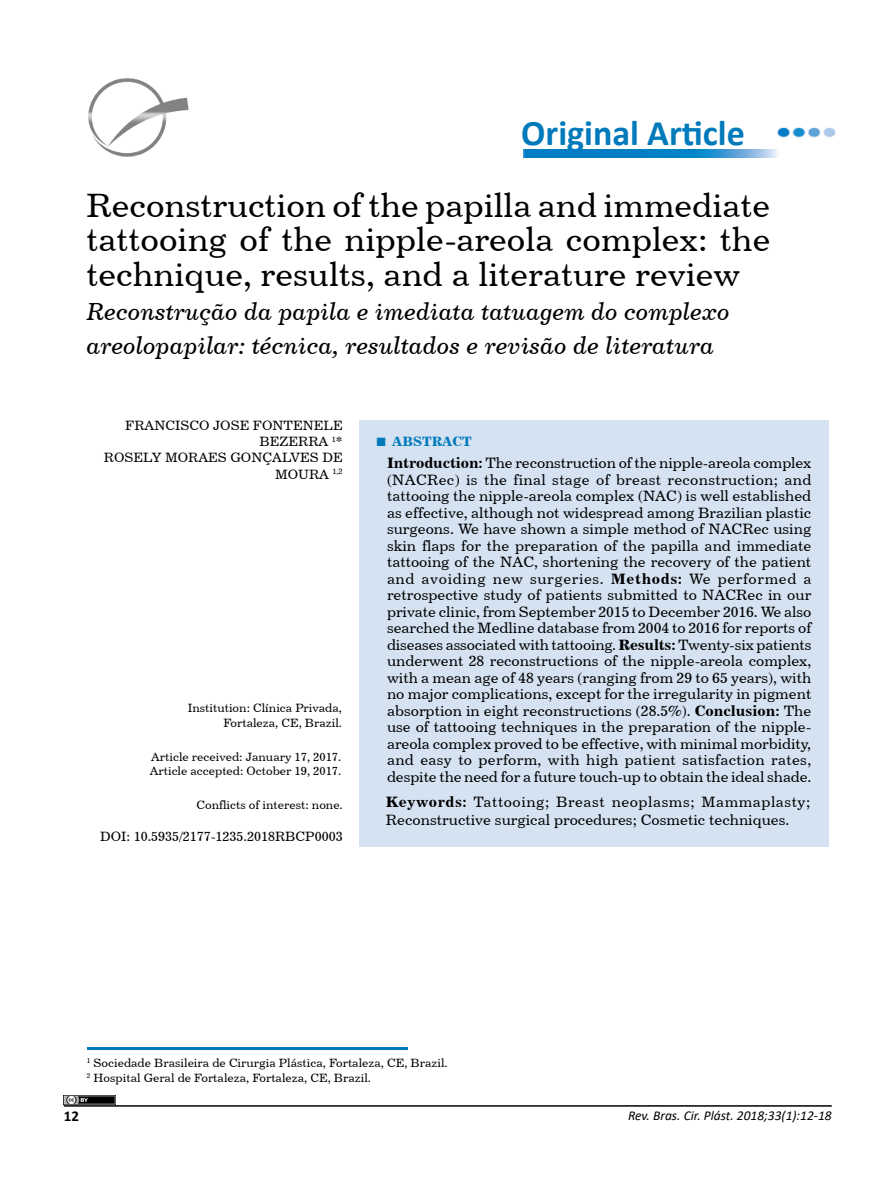
<style>
.page{position:relative;width:893px;height:1191px;background:#fff}
.page>*{position:absolute;margin:0;border:0;box-sizing:border-box;transform-origin:0 0}
.t1{font:700 36px "Calibri";color:#007abb}
.t2{font:33.75px/34.5px "Century 731 BT Roman A";color:#000;text-align:justify}
.t3{font:24.75px/34.5px "Century 731 BT Italic A";color:#000}
.t4{font:15px/16.5px "Century 731 BT Roman A";color:#000;text-align:justify}
.t5{font:700 15px "Calibri";color:#000}
.t6{font:13.5px/16.2px "Century 731 BT Roman A";color:#000;text-align:right}
.t7{font:italic 13.5px "Calibri";color:#000}
.t8{font:13.5px "Century 731 BT Bold A";color:#007abb}
.t9{font:12px/14.4px "Century 731 BT Roman A";color:#000}
.s1{font-family:"Times New Roman";font-weight:700;font-size:18px}
.s2{font-family:"Century 731 BT Bold A"}
</style>
<div class="page">
<hr style="left:64px;top:1105px;width:768px;height:1px;background:#000">
<img style="left:88px;top:78px;width:101px;height:79px">
<hr style="left:87px;top:1047px;width:320px;height:2px;background:#007abb">
<img style="left:777px;top:127px;width:59px;height:11px">
<img style="left:524px;top:150px;width:254px;height:7px">
<div style="left:359px;top:420px;width:470px;height:426px;background:#d4e2f1"></div>
<img style="left:64px;top:1095px;width:51px;height:9px">
<h1 class="t1" style="left:521px;top:108px;width:225px">Original Article</h1>
<h2 class="t2" style="left:86px;top:187px;width:685px">Reconstruction of the papilla and immediate tattooing of the nipple-areola complex: the technique, results, and a literature review</h2>
<h3 class="t3" style="left:87px;top:293px;width:645px">Reconstrução da papila e imediata tatuagem do complexo areolopapilar: técnica, resultados e revisão de literatura</h3>
<p class="t6" style="left:104px;top:417px;width:240px">FRANCISCO JOSE FONTENELE<br>BEZERRA <sup>1</sup>*<br>ROSELY MORAES GONÇALVES DE<br>MOURA <sup>1,2</sup></p>
<p class="t9" style="left:188px;top:701px;width:156px;text-align:right">Institution: Clínica Privada,<br>Fortaleza, CE, Brazil.</p>
<p class="t9" style="left:150px;top:749px;width:193px">Article received: January 17, 2017.<br>Article accepted: October 19, 2017.</p>
<p class="t9" style="left:196px;top:798px;width:148px">Conflicts of interest: none.</p>
<p class="t6" style="left:100px;top:827px;width:244px">DOI: 10.5935/2177-1235.2018RBCP0003</p>
<p class="t8" style="left:376px;top:432px;width:98px"><span class="s1">■</span> ABSTRACT</p>
<p class="t4" style="left:387px;top:454px;width:426px"><span class="s2">Introduction:</span> The reconstruction of the nipple-areola complex (NACRec) is the final stage of breast reconstruction; and tattooing the nipple-areola complex (NAC) is well established as effective, although not widespread among Brazilian plastic surgeons. We have shown a simple method of NACRec using skin flaps for the preparation of the papilla and immediate tattooing of the NAC, shortening the recovery of the patient and avoiding new surgeries. <span class="s2">Methods:</span> We performed a retrospective study of patients submitted to NACRec in our private clinic, from September 2015 to December 2016. We also searched the Medline database from 2004 to 2016 for reports of diseases associated with tattooing. <span class="s2">Results:</span> Twenty-six patients underwent 28 reconstructions of the nipple-areola complex, with a mean age of 48 years (ranging from 29 to 65 years), with no major complications, except for the irregularity in pigment absorption in eight reconstructions (28.5%). <span class="s2">Conclusion:</span> The use of tattooing techniques in the preparation of the nipple&shy;areola complex proved to be effective, with minimal morbidity, and easy to perform, with high patient satisfaction rates, despite the need for a future touch-up to obtain the ideal shade.</p>
<p class="t4" style="left:386px;top:792px;width:426px;line-height:18px"><span class="s2">Keywords:</span> Tattooing; Breast neoplasms; Mammaplasty;<br>Reconstructive surgical procedures; Cosmetic techniques.</p>
<p class="t9" style="left:87px;top:1055px;width:362px;line-height:15px"><sup>1</sup> Sociedade Brasileira de Cirurgia Plástica, Fortaleza, CE, Brazil.<br><sup>2</sup> Hospital Geral de Fortaleza, Fortaleza, CE, Brazil.</p>
<p class="t5" style="left:64px;top:1105px;width:17px">12</p>
<p class="t7" style="left:628px;top:1106px;width:205px">Rev. Bras. Cir. Plást. 2018;33(1):12-18</p>
</div>
